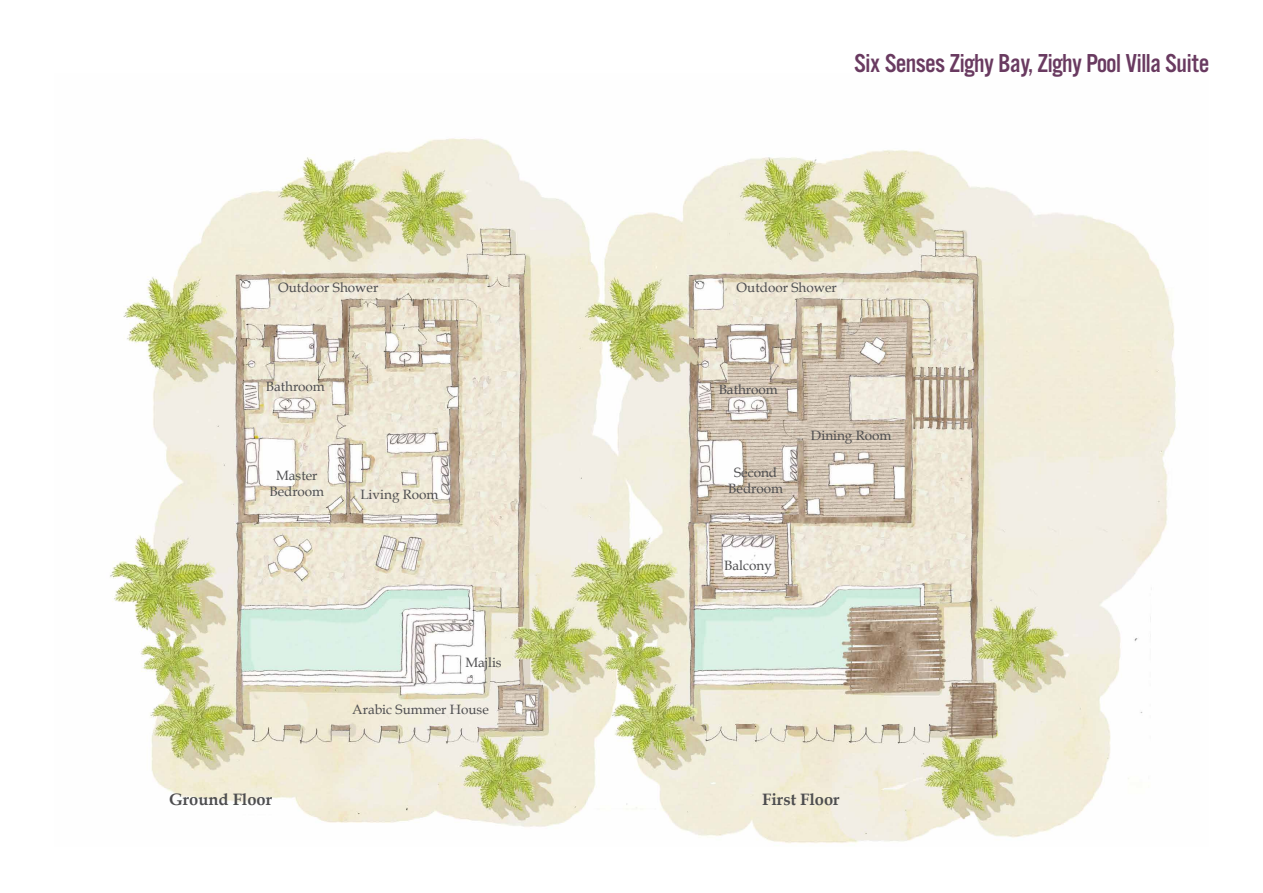
<style>
.page{position:relative;width:1263px;height:893px;background:#fff}
.page>*{position:absolute;margin:0;border:0;box-sizing:border-box;transform-origin:0 0}
.t1{font:27px "Alternate Gothic No 3";letter-spacing:.01em;color:#693a60}
.t2{font:700 16.5px "Book Antiqua";color:#4d4d4f}
.t3{font:13.5px/16.2px "Book Antiqua";color:#4d4d4f;text-align:center}
</style>
<div class="page">
<img style="left:110px;top:138px;width:1066px;height:706px">
<h1 class="t1" style="left:855px;top:45px;width:356px">Six Senses Zighy Bay, Zighy Pool Villa Suite</h1>
<p class="t3" style="left:278px;top:279px;width:102px">Outdoor Shower</p>
<p class="t3" style="left:737px;top:279px;width:102px">Outdoor Shower</p>
<p class="t3" style="left:266px;top:379px;width:61px">Bathroom</p>
<p class="t3" style="left:719px;top:381px;width:61px">Bathroom</p>
<p class="t3" style="left:269px;top:468px;width:56px">Master<br>Bedroom</p>
<p class="t3" style="left:360px;top:487px;width:80px">Living Room</p>
<p class="t3" style="left:465px;top:654px;width:38px">Majlis</p>
<p class="t3" style="left:352px;top:701px;width:138px">Arabic Summer House</p>
<p class="t3" style="left:728px;top:465px;width:56px">Second<br>Bedroom</p>
<p class="t3" style="left:724px;top:557px;width:49px">Balcony</p>
<p class="t3" style="left:811px;top:427px;width:82px">Dining Room</p>
<p class="t2" style="left:169px;top:790px;width:105px">Ground Floor</p>
<p class="t2" style="left:762px;top:790px;width:79px">First Floor</p>
</div>
